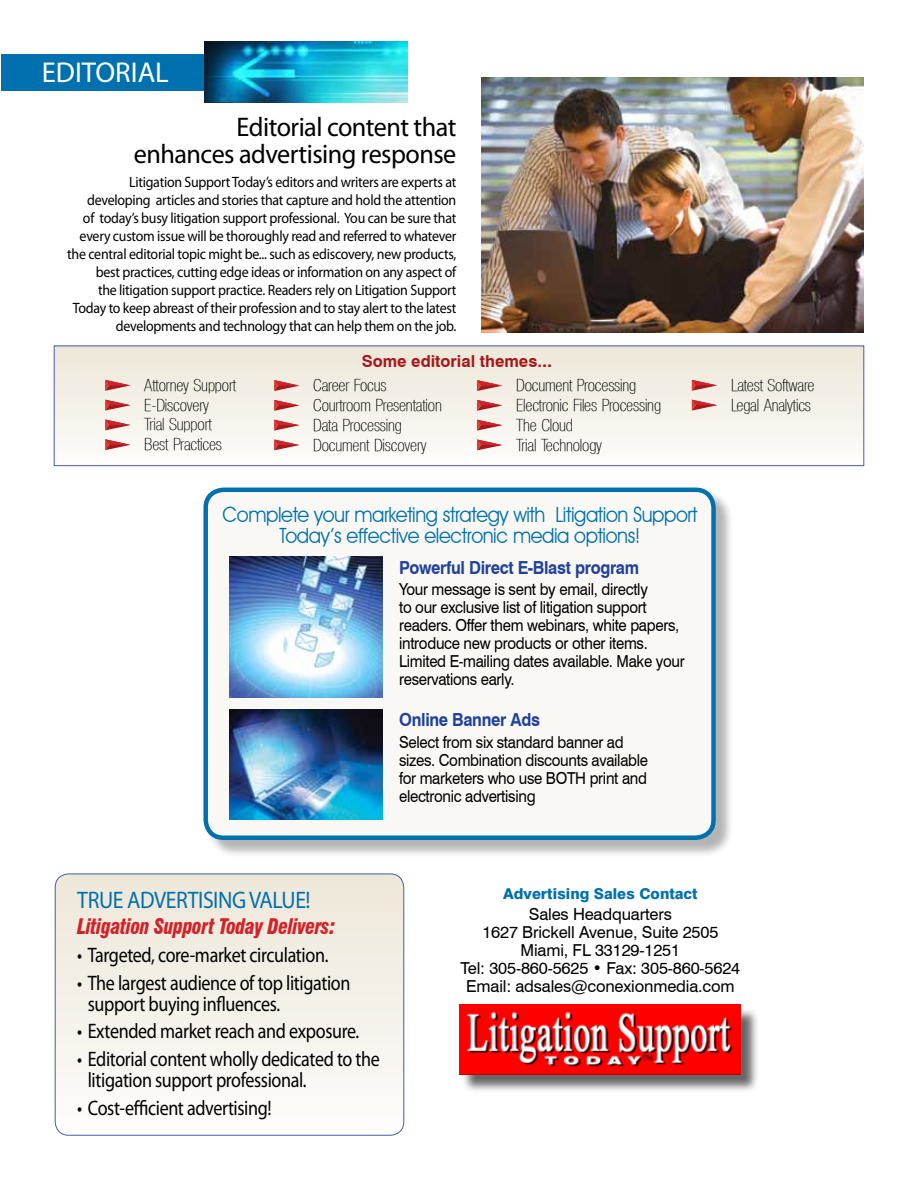
<style>
.page{position:relative;width:918px;height:1188px;background:#fff}
.page>*{position:absolute;margin:0;border:0;box-sizing:border-box;transform-origin:0 0}
.t1{font:28.8px "Myriad Pro";color:#fff}
.t2{font:27px/27px "Myriad Pro";letter-spacing:-.02em;color:#000;text-align:right}
.t3{font:24px "Myriad Pro";letter-spacing:-.02em;color:#0071ae;scale:.91 1}
.t4{font:21px/21px "Myriad Pro";letter-spacing:-.02em;color:#000;scale:.86 1}
.t5{font:21px/21px "Avant Garde IT Cby BT";letter-spacing:-.02em;color:#0071ae;text-align:center;scale:.93 1}
.t6{font:italic 900 condensed 21px "Swiss 721 BT";letter-spacing:-.02em;color:#d2232a;scale:.91 1}
.t7{font:700 18px "Swiss 721 BT";letter-spacing:-.02em;color:#20419b;scale:.91 1}
.t8{font:16.5px/18px "Swiss 721 BT";letter-spacing:-.02em;color:#000;scale:.91 1}
.t9{font:16.5px/19.8px "Basic Sans Light SF";letter-spacing:-.01em;color:#000}
.t10{font:16.5px/18px "Swiss 721 BT";letter-spacing:-.02em;color:#000;text-align:center}
.t11{font:700 16.5px "Swiss 721 BT";color:#a5181c}
.t12{font:15px/18px "Myriad Pro";letter-spacing:-.02em;color:#000;text-align:right;scale:.93 1}
.t13{font:800 15px "Swiss 721 BT";color:#0071ae}
.s1{font-size:18px}
</style>
<div class="page">
<div style="left:54px;top:346px;width:810px;height:120px;background:linear-gradient(to bottom,#ede7d8,#fdfcfb)"></div>
<div style="left:54px;top:346px;width:810px;height:120px;border:1px solid #425daa"></div>
<svg style="left:105px;top:380px;width:26px;height:11px"></svg>
<svg style="left:105px;top:400px;width:26px;height:11px"></svg>
<svg style="left:105px;top:419px;width:26px;height:11px"></svg>
<svg style="left:105px;top:439px;width:26px;height:11px"></svg>
<img style="left:481px;top:78px;width:383px;height:255px">
<svg style="left:55px;top:874px;width:349px;height:261px"></svg>
<div style="left:55px;top:874px;width:349px;height:261px;border:1px solid #425daa;border-radius:14px"></div>
<div style="left:1px;top:54px;width:236px;height:37px;background:#0071ae"></div>
<div style="left:206px;top:490px;width:528px;height:369px;background:#000;opacity:.3"></div>
<div style="left:206px;top:490px;width:508px;height:348px;background:#faf8f4;border-radius:18px"></div>
<div style="left:203px;top:488px;width:513px;height:352px;border:4px solid #0071ae;border-radius:18px"></div>
<div style="left:461px;top:1007px;width:298px;height:86px;background:#000;opacity:.6"></div>
<img style="left:459px;top:1005px;width:281px;height:69px">
<img style="left:229px;top:556px;width:153px;height:142px">
<img style="left:229px;top:709px;width:153px;height:111px">
<svg style="left:274px;top:380px;width:26px;height:11px"></svg>
<svg style="left:274px;top:400px;width:26px;height:11px"></svg>
<svg style="left:274px;top:420px;width:26px;height:11px"></svg>
<svg style="left:274px;top:439px;width:26px;height:12px"></svg>
<svg style="left:477px;top:380px;width:25px;height:11px"></svg>
<svg style="left:477px;top:400px;width:25px;height:11px"></svg>
<svg style="left:477px;top:420px;width:25px;height:11px"></svg>
<svg style="left:477px;top:439px;width:25px;height:12px"></svg>
<svg style="left:692px;top:380px;width:25px;height:11px"></svg>
<svg style="left:692px;top:400px;width:25px;height:11px"></svg>
<img style="left:205px;top:41px;width:202px;height:62px">
<h1 class="t1" style="left:42px;top:54px;width:129px">EDITORIAL</h1>
<h2 class="t2" style="left:134px;top:113px;width:324px">Editorial content that enhances advertising response</h2>
<p class="t12" style="left:67px;top:172px;width:420px">Litigation Support Today’s editors and writers are experts at developing articles and stories that capture and hold the attention<br>of today’s busy litigation support professional. You can be sure that every custom issue will be thoroughly read and referred to whatever the central editorial topic might be... such as ediscovery, new products, best practices, cutting edge ideas or information on any aspect of<br>the litigation support practice. Readers rely on Litigation Support Today to keep abreast of their profession and to stay alert to the latest developments and technology that can help them on the job.</p>
<p class="t9" style="left:144px;top:375px;width:94px">Attorney Support<br>E-Discovery<br>Trial Support<br>Best Practices</p>
<p class="t11" style="left:362px;top:351px;width:192px">Some editorial themes.<span class="s1">..</span></p>
<p class="t9" style="left:313px;top:376px;width:130px">Career Focus<br>Courtroom Presentation<br>Data Processing<br>Document Discovery</p>
<p class="t9" style="left:516px;top:376px;width:146px">Document Processing<br>Electronic Files Processing<br>The Cloud<br>Trial Technology</p>
<p class="t9" style="left:731px;top:375px;width:85px">Latest Software<br>Legal Analytics</p>
<h3 class="t5" style="left:223px;top:504px;width:512px">Complete your marketing strategy with Litigation Support<br>Today’s effective electronic media options!</h3>
<p class="t7" style="left:399px;top:556px;width:265px">Powerful Direct E-Blast program</p>
<p class="t8" style="left:399px;top:580px;width:315px">Your message is sent by email, directly<br>to our exclusive list of litigation support readers. Offer them webinars, white papers, introduce new products or other items.<br>Limited E-mailing dates available. Make your reservations early.</p>
<p class="t7" style="left:399px;top:709px;width:156px">Online Banner Ads</p>
<p class="t8" style="left:399px;top:733px;width:275px">Select from six standard banner ad sizes. Combination discounts available for marketers who use BOTH print and electronic advertising</p>
<h3 class="t3" style="left:77px;top:885px;width:258px">TRUE ADVERTISING VALUE!</h3>
<h3 class="t6" style="left:77px;top:914px;width:285px">Litigation Support Today Delivers:</h3>
<h3 class="t4" style="left:77px;top:944px;width:294px">• Targeted, core-market circulation.</h3>
<h3 class="t4" style="left:88px;top:972px;width:307px;text-indent:-10px">• The largest audience of top litigation support buying influences.</h3>
<h3 class="t4" style="left:77px;top:1021px;width:329px">• Extended market reach and exposure.</h3>
<h3 class="t4" style="left:88px;top:1048px;width:341px;text-indent:-10px">• Editorial content wholly dedicated to the litigation support professional.</h3>
<h3 class="t4" style="left:77px;top:1097px;width:228px">• Cost-efficient advertising!</h3>
<p class="t13" style="left:503px;top:885px;width:196px">Advertising Sales Contact</p>
<p class="t10" style="left:461px;top:905px;width:281px">Sales Headquarters<br>1627 Brickell Avenue, Suite 2505<br>Miami, FL 33129-1251<br>Tel: 305-860-5625 • Fax: 305-860-5624<br>Email: adsales@conexionmedia.com</p>
</div>
